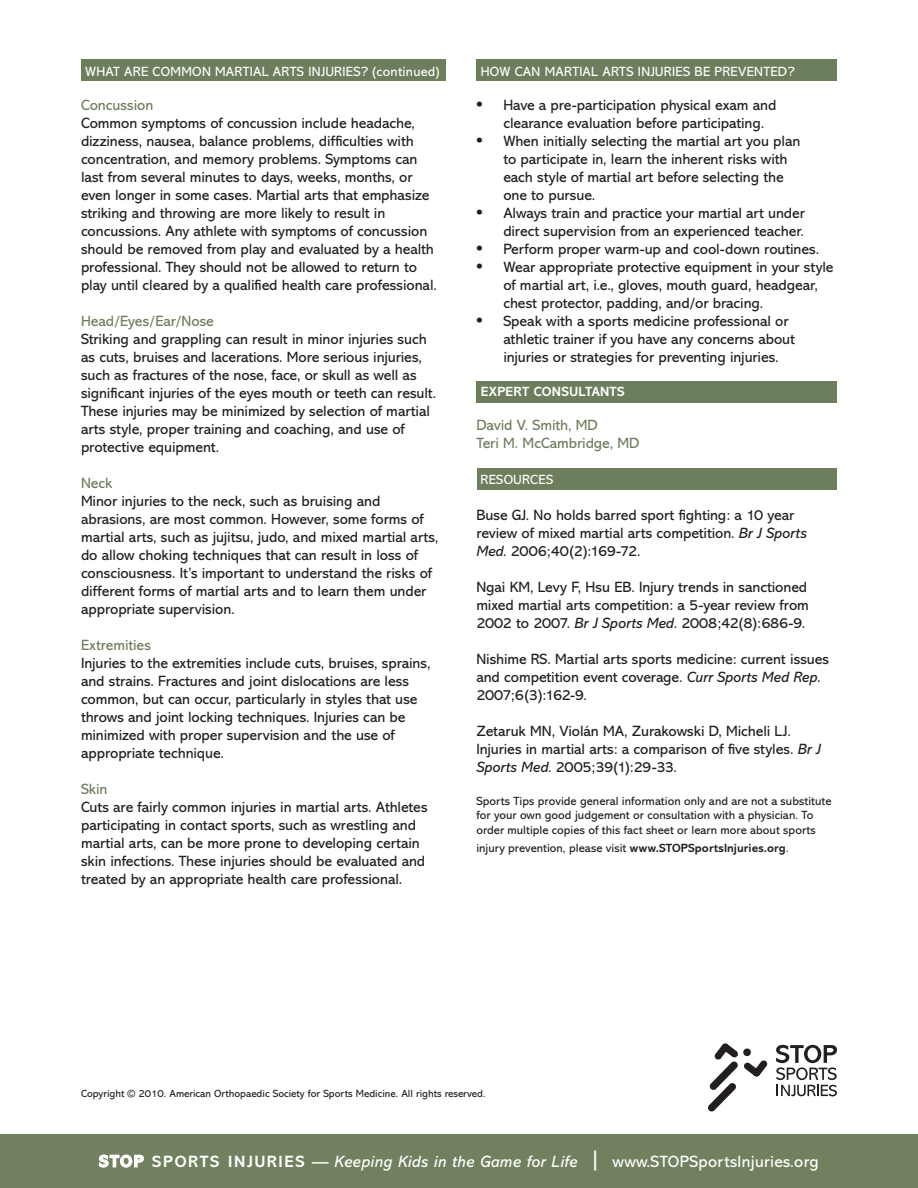
<style>
.page{position:relative;width:918px;height:1188px;background:#fff}
.page>*{position:absolute;margin:0;border:0;box-sizing:border-box;transform-origin:0 0}
.t1{font:italic 16.5px "Abadi";letter-spacing:.02em;color:#fff}
.t2{font:15px/18px "Abadi";letter-spacing:-.005em;color:#231f20}
.t3{font:15px/18px "Abadi";letter-spacing:-.005em;color:#6d7e5c}
.t4{font:13.5px "Abadi";letter-spacing:.025em;color:#fff}
.t5{font:700 13.5px "Abadi";letter-spacing:.02em;color:#fff}
.t6{font:12px/14.4px "Abadi";letter-spacing:.005em;color:#231f20}
.t7{font:10.5px "Abadi";color:#231f20}
.s1{font-family:"Times";font-size:18px}
.s2{font-style:italic}
.s3{font-weight:700}
.s4{font-weight:700;font-style:normal}
.s5{font-size:24px}
.s6{font-style:normal}
</style>
<div class="page">
<svg style="left:708px;top:1044px;width:60px;height:68px"></svg>
<svg style="left:776px;top:1045px;width:61px;height:51px"></svg>
<div style="left:477px;top:468px;width:360px;height:21px;background:#6d7e5c"></div>
<div style="left:0;top:1134px;width:918px;height:54px;background:#718160"></div>
<div style="left:476px;top:381px;width:361px;height:22px;background:#6d7e5c"></div>
<svg style="left:98px;top:1154px;width:46px;height:14px"></svg>
<div style="left:476px;top:59px;width:361px;height:22px;background:#6d7e5c"></div>
<div style="left:81px;top:59px;width:365px;height:22px;background:#6d7e5c"></div>
<p class="t4" style="left:85px;top:64px;width:356px">WHAT ARE COMMON MARTIAL ARTS INJURIES? (continued)</p>
<p class="t3" style="left:81px;top:97px;width:74px">Concussion</p>
<p class="t2" style="left:81px;top:115px;width:357px">Common symptoms of concussion include headache, dizziness, nausea, balance problems, difficulties with concentration, and memory problems. Symptoms can last from several minutes to days, weeks, months, or even longer in some cases. Martial arts that emphasize striking and throwing are more likely to result in concussions. Any athlete with symptoms of concussion should be removed from play and evaluated by a health professional. They should not be allowed to return to play until cleared by a qualified health care professional.</p>
<p class="t3" style="left:81px;top:313px;width:134px">Head/Eyes/Ear/Nose</p>
<p class="t2" style="left:81px;top:331px;width:357px">Striking and grappling can result in minor injuries such as cuts, bruises and lacerations. More serious injuries, such as fractures of the nose, face, or skull as well as significant injuries of the eyes mouth or teeth can result.<br>These injuries may be minimized by selection of martial arts style, proper training and coaching, and use of protective equipment.</p>
<p class="t3" style="left:81px;top:475px;width:33px">Neck</p>
<p class="t2" style="left:81px;top:493px;width:359px">Minor injuries to the neck, such as bruising and abrasions, are most common. However, some forms of martial arts, such as jujitsu, judo, and mixed martial arts, do allow choking techniques that can result in loss of consciousness. It’s important to understand the risks of different forms of martial arts and to learn them under appropriate supervision.</p>
<p class="t3" style="left:81px;top:637px;width:71px">Extremities</p>
<p class="t2" style="left:81px;top:655px;width:351px">Injuries to the extremities include cuts, bruises, sprains, and strains. Fractures and joint dislocations are less common, but can occur, particularly in styles that use throws and joint locking techniques. Injuries can be minimized with proper supervision and the use of appropriate technique.</p>
<p class="t3" style="left:81px;top:781px;width:28px">Skin</p>
<p class="t2" style="left:81px;top:799px;width:348px">Cuts are fairly common injuries in martial arts. Athletes participating in contact sports, such as wrestling and martial arts, can be more prone to developing certain skin infections. These injuries should be evaluated and treated by an appropriate health care professional.</p>
<p class="t4" style="left:481px;top:64px;width:316px">HOW CAN MARTIAL ARTS INJURIES BE PREVENTED?</p>
<p class="t2" style="left:503px;top:96px;width:275px;text-indent:-27px"><span class="s1">•</span> Have a pre-participation physical exam and clearance evaluation before participating.</p>
<p class="t2" style="left:503px;top:132px;width:299px;text-indent:-27px"><span class="s1">•</span> When initially selecting the martial art you plan to participate in, learn the inherent risks with each style of martial art before selecting the one to pursue.</p>
<p class="t2" style="left:476px;top:204px;width:330px;text-align:right"><span class="s1">•</span> Always train and practice your martial art under direct supervision from an experienced teacher.</p>
<p class="t2" style="left:476px;top:240px;width:344px"><span class="s1">•</span> Perform proper warm-up and cool-down routines.</p>
<p class="t2" style="left:503px;top:258px;width:332px;text-indent:-27px"><span class="s1">•</span> Wear appropriate protective equipment in your style of martial art, i.e., gloves, mouth guard, headgear, chest protector, padding, and/or bracing.</p>
<p class="t2" style="left:503px;top:312px;width:293px;text-indent:-27px"><span class="s1">•</span> Speak with a sports medicine professional or athletic trainer if you have any concerns about injuries or strategies for preventing injuries.</p>
<p class="t5" style="left:481px;top:384px;width:145px">EXPERT CONSULTANTS</p>
<p class="t3" style="left:476px;top:417px;width:165px">David V. Smith, MD<br>Teri M. McCambridge, MD</p>
<p class="t4" style="left:481px;top:472px;width:74px">RESOURCES</p>
<p class="t2" style="left:476px;top:507px;width:332px">Buse GJ. No holds barred sport fighting: a 10 year review of mixed martial arts competition. <span class="s2">Br J Sports<br>Med</span>. 2006;40(2):169-72.</p>
<p class="t2" style="left:476px;top:579px;width:334px;text-align:justify">Ngai KM, Levy F, Hsu EB. Injury trends in sanctioned mixed martial arts competition: a 5-year review from 2002 to 2007. <span class="s2">Br J Sports Med</span>. 2008;42(8):686-9.</p>
<p class="t2" style="left:476px;top:651px;width:354px">Nishime RS. Martial arts sports medicine: current issues and competition event coverage. <span class="s2">Curr Sports Med Rep</span>.<br>2007;6(3):162-9.</p>
<p class="t2" style="left:476px;top:723px;width:346px">Zetaruk MN, Violán MA, Zurakowski D, Micheli LJ.<br>Injuries in martial arts: a comparison of five styles. <span class="s2">Br J<br>Sports Med</span>. 2005;39(1):29-33.</p>
<p class="t6" style="left:476px;top:794px;width:356px">Sports Tips provide general information only and are not a substitute for your own good judgement or consultation with a physician. To order multiple copies of this fact sheet or learn more about sports</p>
<p class="t6" style="left:476px;top:841px;width:314px">injury prevention, please visit <span class="s3">www.STOPSportsInjuries.org</span>.</p>
<p class="t7" style="left:81px;top:1088px;width:406px">Copyright © 2010. American Orthopaedic Society for Sports Medicine. All rights reserved.</p>
<p class="t1" style="left:99px;top:1152px;width:721px"><span class="s4">STOP SPORTS INJURIES —</span> Keeping Kids in the Game for Life <span class="s5">|</span> <span class="s6">www.STOPSportsInjuries.org</span></p>
</div>
